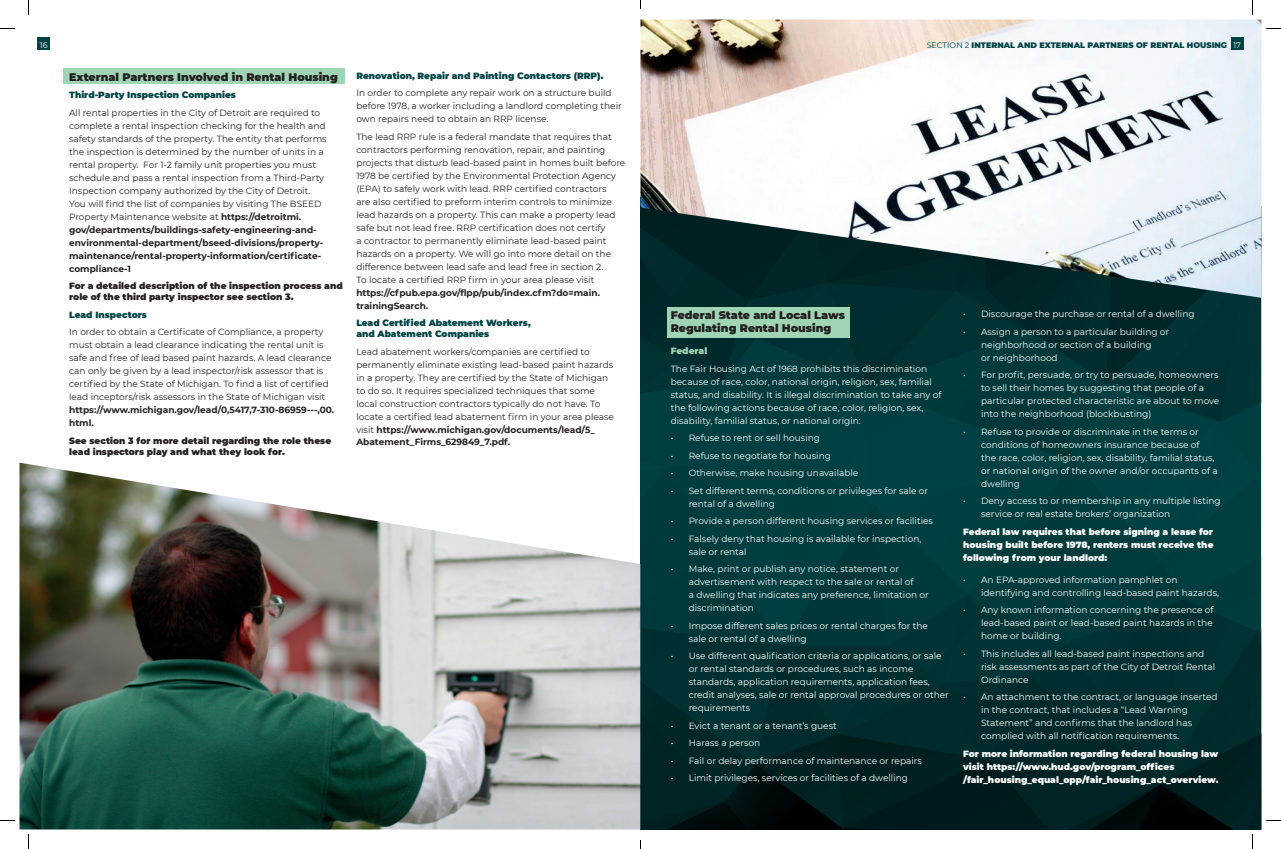
<style>
.page{position:relative;width:1281px;height:849px;background:#fff}
.page>*{position:absolute;margin:0;border:0;box-sizing:border-box;transform-origin:0 0}
.t1{font:900 11px/13px "Montserrat";color:#231f20}
.t2{font:9px/13px "Montserrat";color:#fff}
.t3{font:9px/13px "Montserrat";color:#231f20}
.t4{font:900 9px/13px "Montserrat";color:#fff;text-align:justify}
.t5{font:900 9px/11px "Montserrat";color:#231f20}
.t6{font:900 9px/11px "Montserrat";color:#004345}
.t7{font:700 9px/13px "Montserrat";color:#231f20}
.t8{font:900 9px "Montserrat";color:#9fd4b4}
.t9{font:900 8px "Montserrat";color:#004345}
.t10{font:8px "Montserrat";color:#fff}
.s1{font-weight:700}
.s2{font-weight:400}
.s3{font-weight:400;color:#fff}
</style>
<div class="page">
<div style="left:38px;top:38px;width:12px;height:12px;background:#004345"></div>
<img style="left:640px;top:298px;width:622px;height:532px">
<div style="left:668px;top:307px;width:182px;height:30px;background:#9fd4b4"></div>
<img style="left:640px;top:20px;width:622px;height:278px">
<div style="left:1231px;top:38px;width:13px;height:12px;background:#004345"></div>
<div style="left:63px;top:68px;width:281px;height:16px;background:#9fd4b4"></div>
<img style="left:20px;top:463px;width:620px;height:367px">
<svg style="left:0;top:28px;width:15px;height:1px"></svg>
<svg style="left:1266px;top:28px;width:15px;height:1px"></svg>
<svg style="left:0;top:820px;width:15px;height:1px"></svg>
<svg style="left:1266px;top:820px;width:15px;height:1px"></svg>
<svg style="left:28px;top:0;width:1px;height:15px"></svg>
<svg style="left:28px;top:834px;width:1px;height:15px"></svg>
<svg style="left:1252px;top:0;width:1px;height:15px"></svg>
<svg style="left:1252px;top:834px;width:1px;height:15px"></svg>
<p class="t10" style="left:40px;top:39px;width:9px">16</p>
<p class="t1" style="left:69px;top:70px;width:270px">External Partners Involved in Rental Housing</p>
<p class="t6" style="left:69px;top:89px;width:168px">Third-Party Inspection Companies</p>
<p class="t3" style="left:69px;top:106px;width:259px">All rental properties in the City of Detroit are required to complete a rental inspection checking for the health and safety standards of the property. The entity that performs the inspection is determined by the number of units in a rental property. For 1-2 family unit properties you must schedule and pass a rental inspection from a Third-Party Inspection company authorized by the City of Detroit.<br>You will find the list of companies by visiting The BSEED Property Maintenance website at <span class="s1">https://detroitmi. gov/departments/buildings-safety-engineering-and&shy;environmental-department/bseed-divisions/property&shy;maintenance/rental-property-information/certificate&shy;compliance-1</span></p>
<p class="t5" style="left:69px;top:280px;width:275px">For a detailed description of the inspection process and role of the third party inspector see section 3.</p>
<p class="t6" style="left:69px;top:308px;width:79px">Lead Inspectors</p>
<p class="t3" style="left:69px;top:325px;width:264px">In order to obtain a Certificate of Compliance, a property must obtain a lead clearance indicating the rental unit is safe and free of lead based paint hazards. A lead clearance can only be given by a lead inspector/risk assessor that is certified by the State of Michigan. To find a list of certified lead inceptors/risk assessors in the State of Michigan visit</p>
<p class="t7" style="left:69px;top:403px;width:267px">https://www.michigan.gov/lead/0,5417,7-310-86959---,00. html.</p>
<p class="t5" style="left:69px;top:434px;width:264px">See section 3 for more detail regarding the role these lead inspectors play and what they look for.</p>
<p class="t6" style="left:356px;top:69px;width:249px">Renovation, Repair and Painting Contactors (RRP).</p>
<p class="t3" style="left:356px;top:86px;width:267px">In order to complete any repair work on a structure build before 1978, a worker including a landlord completing their own repairs need to obtain an RRP license.</p>
<p class="t3" style="left:356px;top:130px;width:271px">The lead RRP rule is a federal mandate that requires that contractors performing renovation, repair, and painting projects that disturb lead-based paint in homes built before 1978 be certified by the Environmental Protection Agency (EPA) to safely work with lead. RRP certified contractors<br>are also certified to preform interim controls to minimize lead hazards on a property. This can make a property lead safe but not lead free. RRP certification does not certify<br>a contractor to permanently eliminate lead-based paint hazards on a property. We will go into more detail on the difference between lead safe and lead free in section 2.<br>To locate a certified RRP firm in your area please visit</p>
<p class="t7" style="left:356px;top:285px;width:245px">https://cfpub.epa.gov/flpp/pub/index.cfm?do=main. trainingSearch.</p>
<p class="t6" style="left:356px;top:317px;width:176px">Lead Certified Abatement Workers, and Abatement Companies</p>
<p class="t3" style="left:356px;top:345px;width:259px">Lead abatement workers/companies are certified to permanently eliminate existing lead-based paint hazards in a property. They are certified by the State of Michigan to do so. It requires specialized techniques that some local construction contractors typically do not have. To locate a certified lead abatement firm in your area please visit <span class="s1">https://www.michigan.gov/documents/lead/5_ Abatement_Firms_629849_7.pdf.</span></p>
<p class="t9" style="left:927px;top:39px;width:316px"><span class="s2">SECTION 2</span> INTERNAL AND EXTERNAL PARTNERS OF RENTAL HOUSING <span class="s3">17</span></p>
<p class="t1" style="left:671px;top:308px;width:176px">Federal State and Local Laws<br>Regulating Rental Housing</p>
<p class="t8" style="left:671px;top:344px;width:38px">Federal</p>
<p class="t2" style="left:671px;top:362px;width:272px">The Fair Housing Act of 1968 prohibits this discrimination because of race, color, national origin, religion, sex, familial status, and disability. It is illegal discrimination to take any of the following actions because of race, color, religion, sex, disability, familial status, or national origin:</p>
<p class="t2" style="left:671px;top:431px;width:151px">• Refuse to rent or sell housing</p>
<p class="t2" style="left:671px;top:449px;width:162px">• Refuse to negotiate for housing</p>
<p class="t2" style="left:671px;top:466px;width:189px">• Otherwise, make housing unavailable</p>
<p class="t2" style="left:689px;top:484px;width:241px;text-indent:-18px">• Set different terms, conditions or privileges for sale or rental of a dwelling</p>
<p class="t2" style="left:671px;top:514px;width:264px">• Provide a person different housing services or facilities</p>
<p class="t2" style="left:689px;top:532px;width:234px;text-indent:-18px">• Falsely deny that housing is available for inspection, sale or rental</p>
<p class="t2" style="left:689px;top:562px;width:241px;text-indent:-18px">• Make, print or publish any notice, statement or advertisement with respect to the sale or rental of<br>a dwelling that indicates any preference, limitation or discrimination</p>
<p class="t2" style="left:689px;top:619px;width:241px;text-indent:-18px">• Impose different sales prices or rental charges for the sale or rental of a dwelling</p>
<p class="t2" style="left:689px;top:649px;width:262px;text-indent:-18px">• Use different qualification criteria or applications, or sale or rental standards or procedures, such as income standards, application requirements, application fees, credit analyses, sale or rental approval procedures or other requirements</p>
<p class="t2" style="left:671px;top:719px;width:168px">• Evict a tenant or a tenant’s guest</p>
<p class="t2" style="left:671px;top:736px;width:91px">• Harass a person</p>
<p class="t2" style="left:671px;top:754px;width:253px">• Fail or delay performance of maintenance or repairs</p>
<p class="t2" style="left:671px;top:771px;width:239px">• Limit privileges, services or facilities of a dwelling</p>
<p class="t2" style="left:963px;top:307px;width:233px">• Discourage the purchase or rental of a dwelling</p>
<p class="t2" style="left:981px;top:325px;width:190px;text-indent:-18px">• Assign a person to a particular building or neighborhood or section of a building<br>or neighborhood</p>
<p class="t2" style="left:981px;top:368px;width:240px;text-indent:-18px">• For profit, persuade, or try to persuade, homeowners to sell their homes by suggesting that people of a particular protected characteristic are about to move into the neighborhood (blockbusting)</p>
<p class="t2" style="left:981px;top:425px;width:238px;text-indent:-18px">• Refuse to provide or discriminate in the terms or conditions of homeowners insurance because of<br>the race, color, religion, sex, disability, familial status, or national origin of the owner and/or occupants of a dwelling</p>
<p class="t2" style="left:981px;top:494px;width:241px;text-indent:-18px">• Deny access to or membership in any multiple listing service or real estate brokers’ organization</p>
<p class="t4" style="left:963px;top:524px;width:252px">Federal law requires that before signing a lease for housing built before 1978, renters must receive the following from your landlord:</p>
<p class="t2" style="left:981px;top:573px;width:239px;text-indent:-18px">• An EPA-approved information pamphlet on identifying and controlling lead-based paint hazards,</p>
<p class="t2" style="left:981px;top:603px;width:234px;text-align:justify;text-indent:-18px">• Any known information concerning the presence of lead-based paint or lead-based paint hazards in the home or building.</p>
<p class="t2" style="left:981px;top:647px;width:236px;text-indent:-18px">• This includes all lead-based paint inspections and risk assessments as part of the City of Detroit Rental<br>Ordinance</p>
<p class="t2" style="left:981px;top:690px;width:238px;text-indent:-18px">• An attachment to the contract, or language inserted in the contract, that includes a “Lead Warning Statement” and confirms that the landlord has complied with all notification requirements.</p>
<p class="t4" style="left:963px;top:746px;width:257px;text-align:left">For more information regarding federal housing law visit https://www.hud.gov/program_offices /fair_housing_equal_opp/fair_housing_act_overview.</p>
</div>
